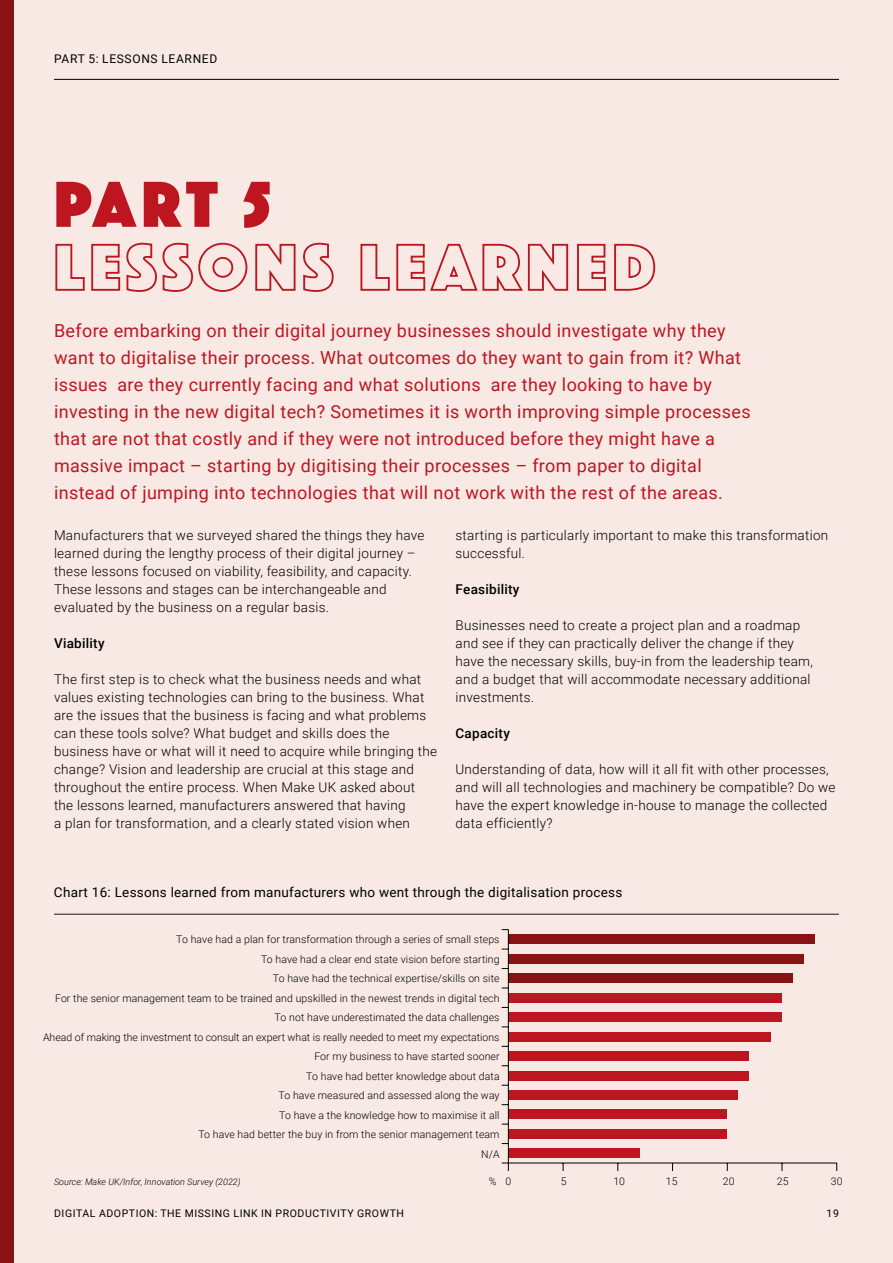
<style>
.page{position:relative;width:893px;height:1263px;background:#f8e9e4}
.page>*{position:absolute;margin:0;border:0;box-sizing:border-box;transform-origin:0 0}
.t1{font:67.5px/63px "Phosphate Solid";letter-spacing:.09em;color:#bd1621}
.t2{font:18px/27px "Roboto";letter-spacing:.02em;color:#bd1621}
.t3{font:300 13.5px/18px "Roboto";letter-spacing:.02em;color:#000}
.t4{font:13.5px "Roboto";letter-spacing:.02em;color:#000}
.t5{font:500 13.5px "Roboto";letter-spacing:.02em;color:#000}
.t6{font:12px "Roboto";letter-spacing:.055em;color:#000}
.t7{font:300 10.5px/19.5px "Roboto";letter-spacing:.01em;color:#000;text-align:right}
.t8{font:10.5px "Roboto";letter-spacing:.055em;color:#000}
.t9{font:italic 300 9px "Roboto";color:#000}
</style>
<div class="page">
<div style="left:0;top:0;width:14px;height:1263px;background:#891313"></div>
<hr style="left:54px;top:79px;width:785px;height:1px;background:#000">
<hr style="left:54px;top:914px;width:785px;height:1px;background:#19161c">
<div style="left:508px;top:1148px;width:132px;height:10px;background:#bd1621"></div>
<div style="left:508px;top:1129px;width:219px;height:9px;background:#bd1621"></div>
<div style="left:508px;top:1110px;width:219px;height:9px;background:#bd1621"></div>
<div style="left:508px;top:1090px;width:230px;height:9px;background:#bd1621"></div>
<div style="left:508px;top:1071px;width:241px;height:9px;background:#bd1621"></div>
<div style="left:508px;top:1051px;width:241px;height:10px;background:#bd1621"></div>
<div style="left:508px;top:1032px;width:263px;height:9px;background:#bd1621"></div>
<div style="left:508px;top:1012px;width:274px;height:10px;background:#bd1621"></div>
<div style="left:508px;top:993px;width:274px;height:9px;background:#bd1621"></div>
<div style="left:508px;top:973px;width:285px;height:10px;background:#891313"></div>
<div style="left:508px;top:954px;width:296px;height:9px;background:#891313"></div>
<div style="left:508px;top:935px;width:307px;height:9px;background:#891313"></div>
<hr style="left:508px;top:1163px;width:329px;height:1px;background:#000">
<hr style="left:508px;top:930px;width:1px;height:233px;background:#000">
<svg style="left:502px;top:1163px;width:7px;height:8px"></svg>
<p class="t6" style="left:54px;top:50px;width:165px">PART 5: LESSONS LEARNED</p>
<h1 class="t1" style="left:54px;top:169px;width:603px">PART 5<br>LESSONS LEARNED</h1>
<p class="t2" style="left:54px;top:317px;width:698px">Before embarking on their digital journey businesses should investigate why they want to digitalise their process. What outcomes do they want to gain from it? What issues are they currently facing and what solutions are they looking to have by investing in the new digital tech? Sometimes it is worth improving simple processes that are not that costly and if they were not introduced before they might have a massive impact – starting by digitising their processes – from paper to digital instead of jumping into technologies that will not work with the rest of the areas.</p>
<p class="t3" style="left:455px;top:526px;width:374px">starting is particularly important to make this transformation successful.</p>
<p class="t5" style="left:455px;top:580px;width:66px">Feasibility</p>
<p class="t3" style="left:455px;top:616px;width:359px">Businesses need to create a project plan and a roadmap and see if they can practically deliver the change if they have the necessary skills, buy-in from the leadership team, and a budget that will accommodate necessary additional investments.</p>
<p class="t5" style="left:455px;top:724px;width:56px">Capacity</p>
<p class="t3" style="left:455px;top:760px;width:382px">Understanding of data, how will it all fit with other processes, and will all technologies and machinery be compatible? Do we have the expert knowledge in-house to manage the collected data efficiently?</p>
<p class="t3" style="left:54px;top:526px;width:372px">Manufacturers that we surveyed shared the things they have learned during the lengthy process of their digital journey – these lessons focused on viability, feasibility, and capacity.<br>These lessons and stages can be interchangeable and evaluated by the business on a regular basis.</p>
<p class="t5" style="left:54px;top:634px;width:52px">Viability</p>
<p class="t3" style="left:54px;top:670px;width:385px">The first step is to check what the business needs and what values existing technologies can bring to the business. What are the issues that the business is facing and what problems can these tools solve? What budget and skills does the business have or what will it need to acquire while bringing the change? Vision and leadership are crucial at this stage and throughout the entire process. When Make UK asked about the lessons learned, manufacturers answered that having<br>a plan for transformation, and a clearly stated vision when</p>
<p class="t4" style="left:54px;top:882px;width:570px">Chart 16: Lessons learned from manufacturers who went through the digitalisation process</p>
<p class="t7" style="left:43px;top:929px;width:458px">To have had a plan for transformation through a series of small steps<br>To have had a clear end state vision before starting<br>To have had the technical expertise/skills on site<br>For the senior management team to be trained and upskilled in the newest trends in digital tech To not have underestimated the data challenges<br>Ahead of making the investment to consult an expert what is really needed to meet my expectations For my business to have started sooner<br>To have had better knowledge about data<br>To have measured and assessed along the way<br>To have a the knowledge how to maximise it all<br>To have had better the buy in from the senior management team<br>N/A</p>
<p class="t7" style="left:489px;top:1171px;width:24px">% 0</p>
<p class="t7" style="left:561px;top:1171px;width:7px">5</p>
<p class="t7" style="left:613px;top:1171px;width:13px">10</p>
<p class="t7" style="left:666px;top:1171px;width:13px">15</p>
<p class="t7" style="left:723px;top:1171px;width:13px">20</p>
<p class="t7" style="left:777px;top:1171px;width:13px">25</p>
<p class="t7" style="left:831px;top:1171px;width:13px">30</p>
<p class="t9" style="left:54px;top:1175px;width:188px">Source: Make UK/Infor, Innovation Survey (2022)</p>
<p class="t8" style="left:54px;top:1206px;width:351px">DIGITAL ADOPTION: THE MISSING LINK IN PRODUCTIVITY GROWTH</p>
<p class="t8" style="left:827px;top:1206px;width:14px">19</p>
</div>
